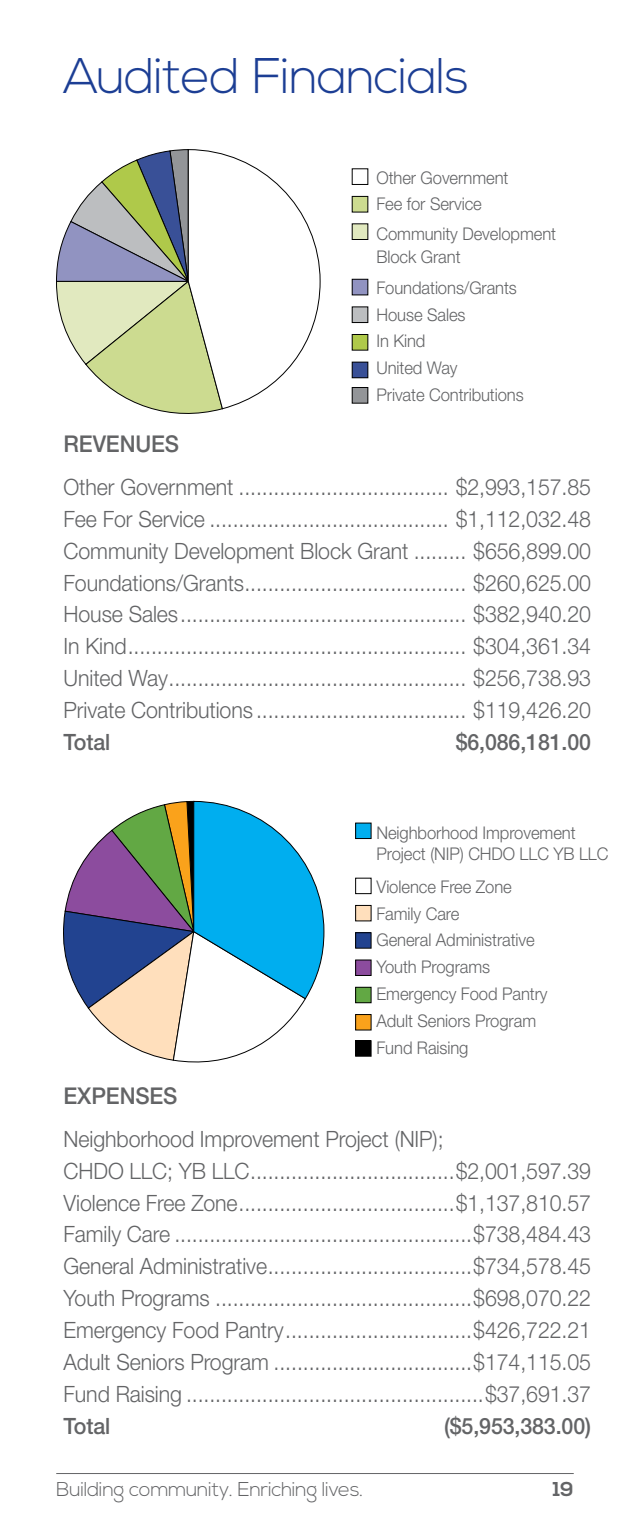
<style>
.page{position:relative;width:630px;height:1530px;background:#fff}
.page>*{position:absolute;margin:0;border:0;box-sizing:border-box;transform-origin:0 0}
.t1{font:300 50px "Nexa";letter-spacing:-.02em;color:#1c3e94}
.t2{font:500 23px "Helvetica Neue";letter-spacing:-.005em;color:#636466;scale:.95 1}
.t3{font:300 22.5px/32px "Helvetica Neue";letter-spacing:-.005em;color:#636466;scale:.95 1}
.t4{font:500 22.5px "Helvetica Neue";letter-spacing:-.005em;color:#636466;scale:.95 1}
.t5{font:300 20px "Nexa";letter-spacing:-.02em;color:#636466}
.t6{font:700 20px "Nexa";color:#636466}
.t7{font:300 17.5px/21px "Helvetica Neue";letter-spacing:-.005em;color:#636466;scale:.95 1}
</style>
<div class="page">
<svg style="left:64px;top:801px;width:261px;height:262px"></svg>
<div style="left:356px;top:823px;width:15px;height:16px;background:#00aeef"></div>
<div style="left:355px;top:823px;width:16px;height:16px;border:1px solid #000"></div>
<div style="left:355px;top:878px;width:16px;height:16px;border:1px solid #000"></div>
<div style="left:356px;top:905px;width:15px;height:16px;background:#ffdfbc"></div>
<div style="left:355px;top:905px;width:16px;height:16px;border:1px solid #000"></div>
<div style="left:356px;top:933px;width:15px;height:15px;background:#224390"></div>
<div style="left:355px;top:932px;width:16px;height:16px;border:1px solid #000"></div>
<div style="left:356px;top:960px;width:15px;height:15px;background:#8c4c9e"></div>
<div style="left:355px;top:960px;width:16px;height:16px;border:1px solid #000"></div>
<div style="left:356px;top:987px;width:15px;height:16px;background:#62a844"></div>
<div style="left:355px;top:987px;width:16px;height:16px;border:1px solid #000"></div>
<div style="left:356px;top:1041px;width:15px;height:15px;background:#000"></div>
<div style="left:355px;top:1040px;width:16px;height:17px;border:1px solid #000"></div>
<div style="left:356px;top:1015px;width:15px;height:15px;background:#faa21b"></div>
<div style="left:355px;top:1014px;width:16px;height:16px;border:1px solid #000"></div>
<svg style="left:56px;top:149px;width:265px;height:265px"></svg>
<div style="left:352px;top:169px;width:16px;height:16px;border:1px solid #000"></div>
<div style="left:352px;top:196px;width:16px;height:16px;background:#ccdb90"></div>
<div style="left:352px;top:196px;width:16px;height:16px;border:1px solid #000"></div>
<div style="left:352px;top:224px;width:16px;height:15px;background:#e1e9bf"></div>
<div style="left:352px;top:224px;width:16px;height:16px;border:1px solid #000"></div>
<div style="left:352px;top:279px;width:16px;height:16px;background:#9193c1"></div>
<div style="left:352px;top:279px;width:16px;height:16px;border:1px solid #000"></div>
<div style="left:352px;top:307px;width:16px;height:16px;background:#bcbec0"></div>
<div style="left:352px;top:307px;width:16px;height:16px;border:1px solid #000"></div>
<div style="left:352px;top:334px;width:16px;height:16px;background:#afc94a"></div>
<div style="left:352px;top:334px;width:16px;height:16px;border:1px solid #000"></div>
<div style="left:352px;top:362px;width:16px;height:16px;background:#395097"></div>
<div style="left:352px;top:362px;width:16px;height:16px;border:1px solid #000"></div>
<div style="left:352px;top:388px;width:16px;height:15px;background:#939598"></div>
<div style="left:352px;top:387px;width:16px;height:16px;border:1px solid #000"></div>
<hr style="left:56px;top:1473px;width:518px;height:1px;background:#636466">
<h1 class="t1" style="left:64px;top:47px;width:407px">Audited Financials</h1>
<p class="t7" style="left:376px;top:167px;width:141px">Other Government</p>
<p class="t7" style="left:376px;top:189px;width:191px;line-height:30px">Fee for Service<br>Community Development</p>
<p class="t7" style="left:376px;top:246px;width:90px">Block Grant</p>
<p class="t7" style="left:376px;top:277px;width:149px">Foundations/Grants</p>
<p class="t7" style="left:376px;top:304px;width:95px">House Sales</p>
<p class="t7" style="left:376px;top:330px;width:53px">In Kind</p>
<p class="t7" style="left:376px;top:357px;width:87px">United Way</p>
<p class="t7" style="left:376px;top:384px;width:157px">Private Contributions</p>
<p class="t2" style="left:64px;top:430px;width:123px">REVENUES</p>
<p class="t3" style="left:64px;top:470px;width:557px;text-align:justify">Other Government .................................... $2,993,157.85<br>Fee For Service ......................................... $1,112,032.48<br>Community Development Block Grant ......... $656,899.00<br>Foundations/Grants...................................... $260,625.00<br>House Sales................................................. $382,940.20<br>In Kind.......................................................... $304,361.34<br>United Way................................................... $256,738.93<br>Private Contributions .................................... $119,426.20</p>
<p class="t4" style="left:64px;top:729px;width:51px">Total</p>
<p class="t4" style="left:456px;top:729px;width:144px">$6,086,181.00</p>
<p class="t7" style="left:376px;top:822px;width:246px">Neighborhood Improvement<br>Project (NIP) CHDO LLC YB LLC</p>
<p class="t7" style="left:376px;top:876px;width:144px">Violence Free Zone</p>
<p class="t7" style="left:376px;top:902px;width:89px">Family Care</p>
<p class="t7" style="left:376px;top:929px;width:168px">General Administrative</p>
<p class="t7" style="left:376px;top:956px;width:121px">Youth Programs</p>
<p class="t7" style="left:376px;top:983px;width:182px">Emergency Food Pantry</p>
<p class="t7" style="left:376px;top:1007px;width:170px;line-height:26.8px">Adult Seniors Program<br>Fund Raising</p>
<p class="t2" style="left:64px;top:1082px;width:121px">EXPENSES</p>
<p class="t3" style="left:64px;top:1122px;width:557px">Neighborhood Improvement Project (NIP);<br>CHDO LLC; YB LLC...................................$2,001,597.39<br>Violence Free Zone.....................................$1,137,810.57<br>Family Care ...................................................$738,484.43<br>General Administrative...................................$734,578.45<br>Youth Programs ............................................$698,070.22<br>Emergency Food Pantry................................$426,722.21<br>Adult Seniors Program ..................................$174,115.05<br>Fund Raising ...................................................$37,691.37</p>
<p class="t4" style="left:64px;top:1412px;width:51px">Total</p>
<p class="t4" style="left:444px;top:1412px;width:156px">($5,953,383.00)</p>
<p class="t5" style="left:56px;top:1478px;width:308px">Building community. Enriching lives.</p>
<p class="t6" style="left:553px;top:1478px;width:22px">19</p>
</div>
